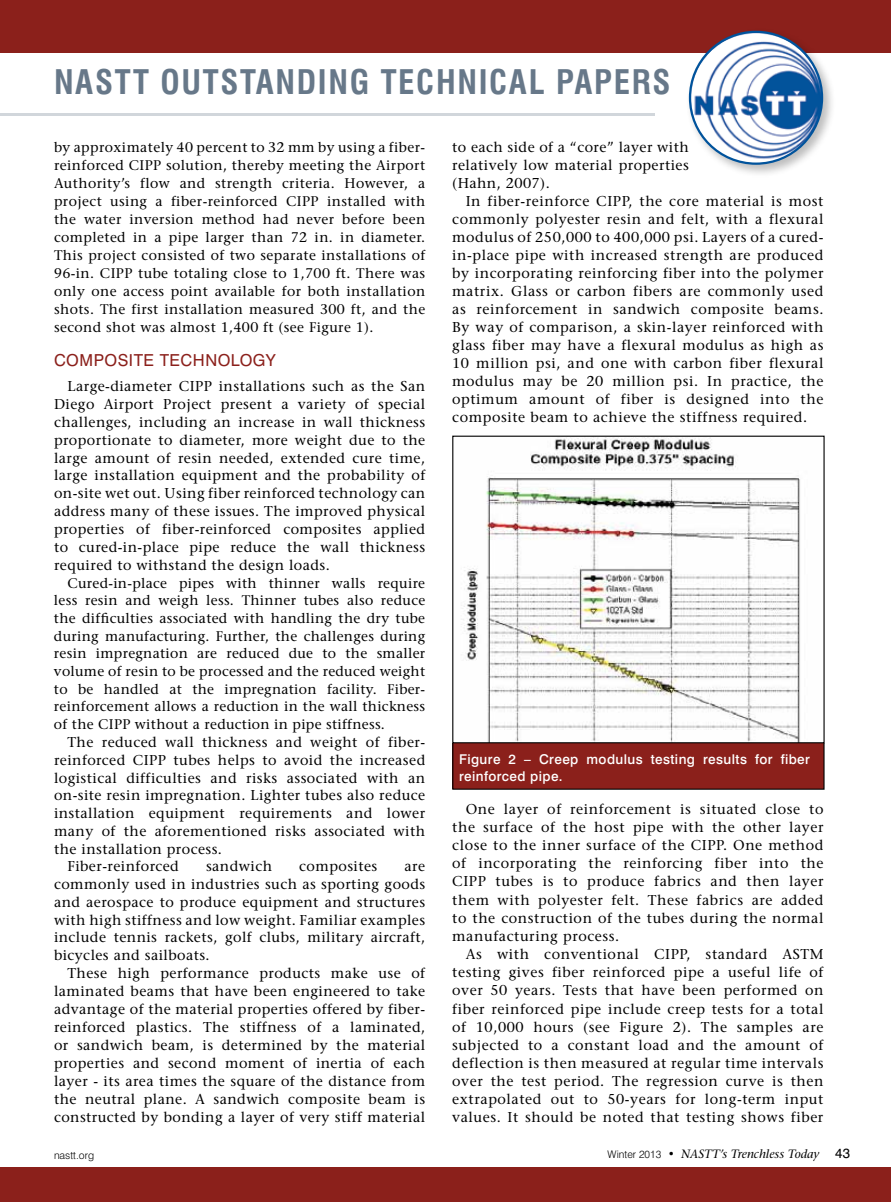
<style>
.page{position:relative;width:891px;height:1202px;background:#fff}
.page>*{position:absolute;margin:0;border:0;box-sizing:border-box;transform-origin:0 0}
.t1{font:700 condensed 33px "Swiss 721 BT";letter-spacing:.05em;color:#677889}
.t2{font:16.5px "Swiss 721 BT";letter-spacing:.03em;color:#8b201b}
.t3{font:14.25px/17.9px "Stone Serif";letter-spacing:.04em;color:#000;text-align:justify}
.t4{font:13.95px/18px "Stone Serif";letter-spacing:.025em;color:#000;text-align:justify}
.t5{font:500 13.5px/16.5px "Swiss 721 BT";letter-spacing:.03em;color:#fff}
.t6{font:italic 12px "Stone Serif";color:#000}
.t7{font:300 10.5px "Swiss 721 BT";color:#000}
.s1{font-family:"Swiss 721 BT";font-weight:300;font-style:normal;font-size:10.5px}
.s2{font-family:"Swiss 721 BT";font-weight:300;font-style:normal}
.s3{font-family:"Swiss 721 BT";font-style:normal;font-size:13.5px}
</style>
<div class="page">
<div style="left:453px;top:739px;width:371px;height:50px;background:#8b201b"></div>
<div style="left:0;top:0;width:891px;height:53px;background:#8b201b"></div>
<img style="left:454px;top:437px;width:369px;height:304px">
<div style="left:452px;top:435px;width:373px;height:308px;border:1px solid #000"></div>
<hr style="left:0;top:113px;width:655px;height:2px;background:#677889">
<div style="left:685px;top:27px;width:151px;height:150px;background:#000;opacity:.26"></div>
<img style="left:690px;top:32px;width:132px;height:132px;border-radius:66px">
<div style="left:0;top:1167px;width:891px;height:35px;background:#8b201b"></div>
<p class="t1" style="left:54px;top:62px;width:618px">NASTT OUTSTANDING TECHNICAL PAPERS</p>
<p class="t4" style="left:54px;top:138px;width:373px">by approximately 40 percent to 32 mm by using a fiber&shy;reinforced CIPP solution, thereby meeting the Airport Authority’s flow and strength criteria. However, a project using a fiber-reinforced CIPP installed with the water inversion method had never before been completed in a pipe larger than 72 in. in diameter.<br>This project consisted of two separate installations of 96-in. CIPP tube totaling close to 1,700 ft. There was only one access point available for both installation shots. The first installation measured 300 ft, and the second shot was almost 1,400 ft (see Figure 1).</p>
<p class="t2" style="left:54px;top:350px;width:223px">COMPOSITE TECHNOLOGY</p>
<p class="t3" style="left:54px;top:377px;width:373px;text-indent:13px">Large-diameter CIPP installations such as the San Diego Airport Project present a variety of special challenges, including an increase in wall thickness proportionate to diameter, more weight due to the large amount of resin needed, extended cure time, large installation equipment and the probability of on-site wet out. Using fiber reinforced technology can address many of these issues. The improved physical properties of fiber-reinforced composites applied to cured-in-place pipe reduce the wall thickness required to withstand the design loads.</p>
<p class="t4" style="left:54px;top:574px;width:373px;text-indent:14px">Cured-in-place pipes with thinner walls require less resin and weigh less. Thinner tubes also reduce the difficulties associated with handling the dry tube during manufacturing. Further, the challenges during resin impregnation are reduced due to the smaller volume of resin to be processed and the reduced weight to be handled at the impregnation facility. Fiber&shy;reinforcement allows a reduction in the wall thickness of the CIPP without a reduction in pipe stiffness.</p>
<p class="t3" style="left:68px;top:733px;width:359px">The reduced wall thickness and weight of fiber-</p>
<p class="t3" style="left:54px;top:751px;width:373px">reinforced CIPP tubes helps to avoid the increased</p>
<p class="t3" style="left:54px;top:768px;width:373px">logistical difficulties and risks associated with an</p>
<p class="t3" style="left:54px;top:786px;width:373px">on-site resin impregnation. Lighter tubes also reduce</p>
<p class="t3" style="left:54px;top:804px;width:373px">installation equipment requirements and lower</p>
<p class="t3" style="left:54px;top:822px;width:373px">many of the aforementioned risks associated with</p>
<p class="t3" style="left:54px;top:839px;width:170px">the installation process.</p>
<p class="t3" style="left:68px;top:857px;width:113px">Fiber-reinforced</p>
<p class="t3" style="left:206px;top:857px;width:68px">sandwich</p>
<p class="t3" style="left:299px;top:857px;width:80px">composites</p>
<p class="t3" style="left:405px;top:857px;width:22px">are</p>
<p class="t3" style="left:54px;top:875px;width:373px">commonly used in industries such as sporting goods</p>
<p class="t3" style="left:54px;top:893px;width:373px">and aerospace to produce equipment and structures</p>
<p class="t3" style="left:54px;top:910px;width:373px">with high stiffness and low weight. Familiar examples</p>
<p class="t3" style="left:54px;top:928px;width:373px">include tennis rackets, golf clubs, military aircraft,</p>
<p class="t3" style="left:54px;top:946px;width:157px">bicycles and sailboats.</p>
<p class="t3" style="left:68px;top:964px;width:359px">These high performance products make use of</p>
<p class="t3" style="left:54px;top:982px;width:373px">laminated beams that have been engineered to take</p>
<p class="t3" style="left:54px;top:1000px;width:373px">advantage of the material properties offered by fiber-</p>
<p class="t3" style="left:54px;top:1018px;width:373px">reinforced plastics. The stiffness of a laminated,</p>
<p class="t3" style="left:54px;top:1036px;width:373px">or sandwich beam, is determined by the material</p>
<p class="t3" style="left:54px;top:1054px;width:373px">properties and second moment of inertia of each</p>
<p class="t3" style="left:54px;top:1072px;width:373px">layer - its area times the square of the distance from</p>
<p class="t3" style="left:54px;top:1090px;width:373px">the neutral plane. A sandwich composite beam is</p>
<p class="t3" style="left:54px;top:1108px;width:373px">constructed by bonding a layer of very stiff material</p>
<p class="t3" style="left:452px;top:138px;width:238px">to each side of a “core” layer with</p>
<p class="t3" style="left:452px;top:156px;width:238px">relatively low material properties</p>
<p class="t3" style="left:452px;top:174px;width:99px">(Hahn, 2007).</p>
<p class="t3" style="left:466px;top:192px;width:359px">In fiber-reinforce CIPP, the core material is most</p>
<p class="t3" style="left:452px;top:210px;width:373px">commonly polyester resin and felt, with a flexural</p>
<p class="t3" style="left:452px;top:228px;width:373px">modulus of 250,000 to 400,000 psi. Layers of a cured-</p>
<p class="t3" style="left:452px;top:246px;width:373px">in-place pipe with increased strength are produced</p>
<p class="t3" style="left:452px;top:264px;width:373px">by incorporating reinforcing fiber into the polymer</p>
<p class="t3" style="left:452px;top:282px;width:373px">matrix. Glass or carbon fibers are commonly used</p>
<p class="t3" style="left:452px;top:300px;width:373px">as reinforcement in sandwich composite beams.</p>
<p class="t3" style="left:452px;top:318px;width:373px">By way of comparison, a skin-layer reinforced with</p>
<p class="t3" style="left:452px;top:336px;width:373px">glass fiber may have a flexural modulus as high as</p>
<p class="t3" style="left:452px;top:354px;width:373px">10 million psi, and one with carbon fiber flexural</p>
<p class="t3" style="left:452px;top:372px;width:373px">modulus may be 20 million psi. In practice, the</p>
<p class="t3" style="left:452px;top:390px;width:373px">optimum amount of fiber is designed into the</p>
<p class="t3" style="left:452px;top:408px;width:356px">composite beam to achieve the stiffness required.</p>
<p class="t5" style="left:459px;top:751px;width:352px">Figure 2 – Creep modulus testing results for fiber reinforced pipe.</p>
<p class="t3" style="left:466px;top:800px;width:359px">One layer of reinforcement is situated close to</p>
<p class="t3" style="left:452px;top:818px;width:373px">the surface of the host pipe with the other layer</p>
<p class="t3" style="left:452px;top:836px;width:373px">close to the inner surface of the CIPP. One method</p>
<p class="t3" style="left:452px;top:854px;width:373px">of incorporating the reinforcing fiber into the</p>
<p class="t3" style="left:452px;top:872px;width:373px">CIPP tubes is to produce fabrics and then layer</p>
<p class="t3" style="left:452px;top:890px;width:373px">them with polyester felt. These fabrics are added</p>
<p class="t3" style="left:452px;top:908px;width:373px">to the construction of the tubes during the normal</p>
<p class="t3" style="left:452px;top:927px;width:169px">manufacturing process.</p>
<p class="t3" style="left:466px;top:945px;width:359px">As with conventional CIPP, standard ASTM</p>
<p class="t3" style="left:452px;top:963px;width:373px">testing gives fiber reinforced pipe a useful life of</p>
<p class="t3" style="left:452px;top:981px;width:373px">over 50 years. Tests that have been performed on</p>
<p class="t3" style="left:452px;top:999px;width:373px">fiber reinforced pipe include creep tests for a total</p>
<p class="t3" style="left:452px;top:1017px;width:373px">of 10,000 hours (see Figure 2). The samples are</p>
<p class="t3" style="left:452px;top:1036px;width:373px">subjected to a constant load and the amount of</p>
<p class="t3" style="left:452px;top:1054px;width:373px">deflection is then measured at regular time intervals</p>
<p class="t3" style="left:452px;top:1072px;width:373px">over the test period. The regression curve is then</p>
<p class="t3" style="left:452px;top:1090px;width:373px">extrapolated out to 50-years for long-term input</p>
<p class="t3" style="left:452px;top:1108px;width:373px">values. It should be noted that testing shows fiber</p>
<p class="t7" style="left:54px;top:1149px;width:42px">nastt.org</p>
<p class="t6" style="left:608px;top:1147px;width:244px"><span class="s1">Winter 2013</span> <span class="s2">•</span> NASTT’s Trenchless Today <span class="s3">43</span></p>
</div>
